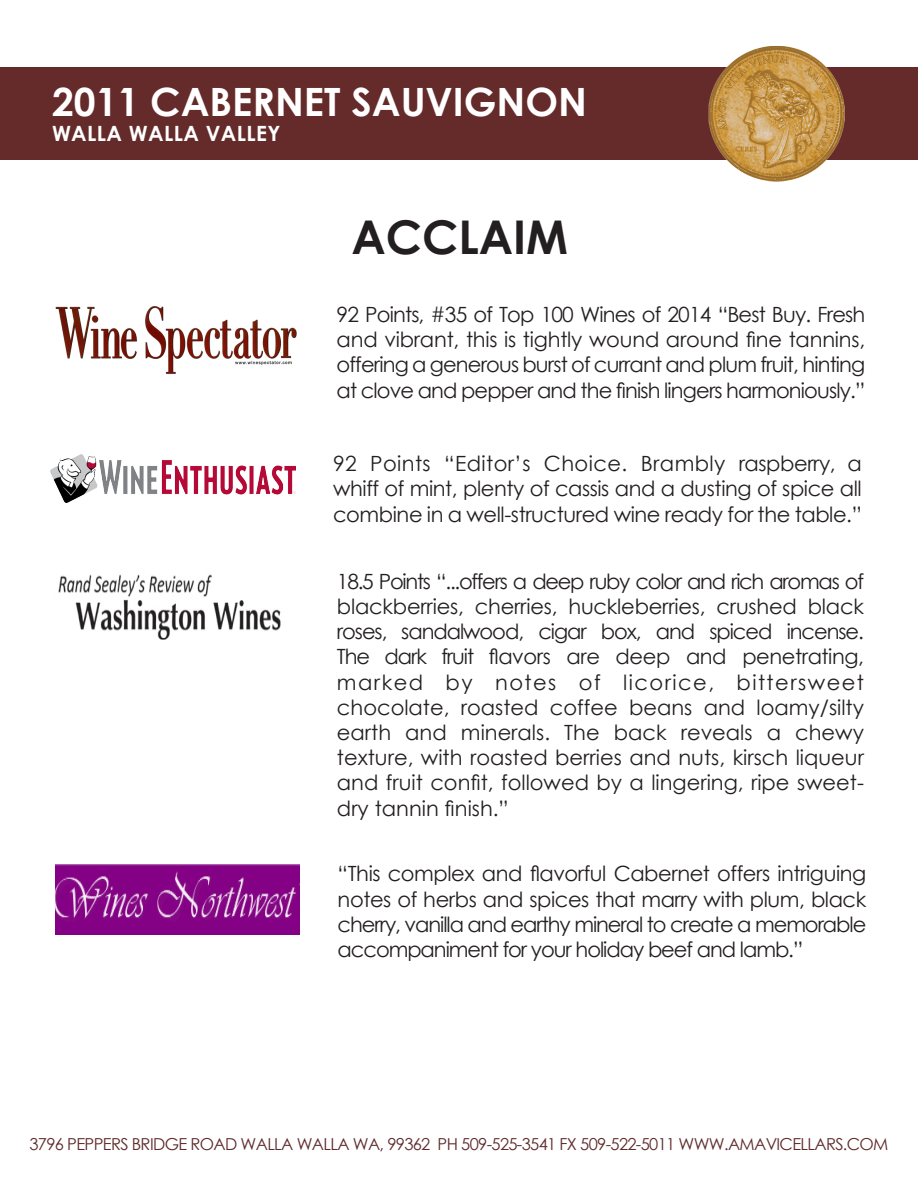
<style>
.page{position:relative;width:918px;height:1188px;background:#fff}
.page>*{position:absolute;margin:0;border:0;box-sizing:border-box;transform-origin:0 0}
.t1{font:700 46.5px "Century Gothic";color:#231f20}
.t2{font:700 39px "Century Gothic";color:#fff}
.t3{font:21px/25.2px "Century Gothic";letter-spacing:-.02em;color:#231f20;text-align:justify}
.t4{font:21px/25.2px "Century Gothic";letter-spacing:-.04em;color:#231f20}
.t5{font:21px/25.2px "Century Gothic";letter-spacing:-.05em;color:#231f20}
.t6{font:21px "Century Gothic";color:#231f20}
.t7{font:21px "Century Gothic";letter-spacing:-.06em;color:#231f20}
.t8{font:21px "Century Gothic";letter-spacing:.07em;color:#231f20}
.t9{font:700 21px "Century Gothic";letter-spacing:.02em;color:#fff}
.t10{font:16.5px "Century Gothic";letter-spacing:-.04em;color:#5f2a2b}
</style>
<div class="page">
<div style="left:0;top:67px;width:918px;height:93px;background:#652b2b"></div>
<img style="left:708px;top:45px;width:137px;height:137px">
<img style="left:58px;top:574px;width:223px;height:65px">
<img style="left:55px;top:864px;width:245px;height:71px">
<img style="left:55px;top:306px;width:242px;height:68px">
<img style="left:51px;top:454px;width:244px;height:48px">
<p class="t2" style="left:52px;top:72px;width:537px">2011 CABERNET SAUVIGNON</p>
<p class="t9" style="left:52px;top:117px;width:230px">WALLA WALLA VALLEY</p>
<p class="t1" style="left:351px;top:201px;width:218px">ACCLAIM</p>
<p class="t3" style="left:337px;top:302px;width:530px">92 Points, #35 of Top 100 Wines of 2014 “Best Buy. Fresh and vibrant, this is tightly wound around fine tannins,</p>
<p class="t4" style="left:337px;top:352px;width:530px">offering a generous burst of currant and plum fruit, hinting at clove and pepper and the finish lingers harmoniously.”</p>
<p class="t3" style="left:333px;top:451px;width:530px">92 Points “Editor’s Choice. Brambly raspberry, a whiff of mint, plenty of cassis and a dusting of spice all combine in a well-structured wine ready for the table.”</p>
<p class="t7" style="left:337px;top:567px;width:529px">18.5 Points “...offers a deep ruby color and rich aromas of</p>
<p class="t3" style="left:337px;top:594px;width:529px">blackberries, cherries, huckleberries, crushed black roses, sandalwood, cigar box, and spiced incense.<br>The dark fruit flavors are deep and penetrating,</p>
<p class="t8" style="left:337px;top:667px;width:529px">marked by notes of licorice, bittersweet</p>
<p class="t6" style="left:337px;top:693px;width:529px">chocolate, roasted coffee beans and loamy/silty</p>
<p class="t6" style="left:337px;top:718px;width:529px">earth and minerals. The back reveals a chewy</p>
<p class="t3" style="left:337px;top:745px;width:529px">texture, with roasted berries and nuts, kirsch liqueur and fruit confit, followed by a lingering, ripe sweet&shy;dry tannin finish.”</p>
<p class="t3" style="left:338px;top:861px;width:530px">“This complex and flavorful Cabernet offers intriguing notes of herbs and spices that marry with plum, black</p>
<p class="t5" style="left:338px;top:911px;width:530px">cherry, vanilla and earthy mineral to create a memorable accompaniment for your holiday beef and lamb.”</p>
<p class="t10" style="left:29px;top:1133px;width:861px">3796 PEPPERS BRIDGE ROAD WALLA WALLA WA, 99362 PH 509-525-3541 FX 509-522-5011 WWW.AMAVICELLARS.COM</p>
</div>
